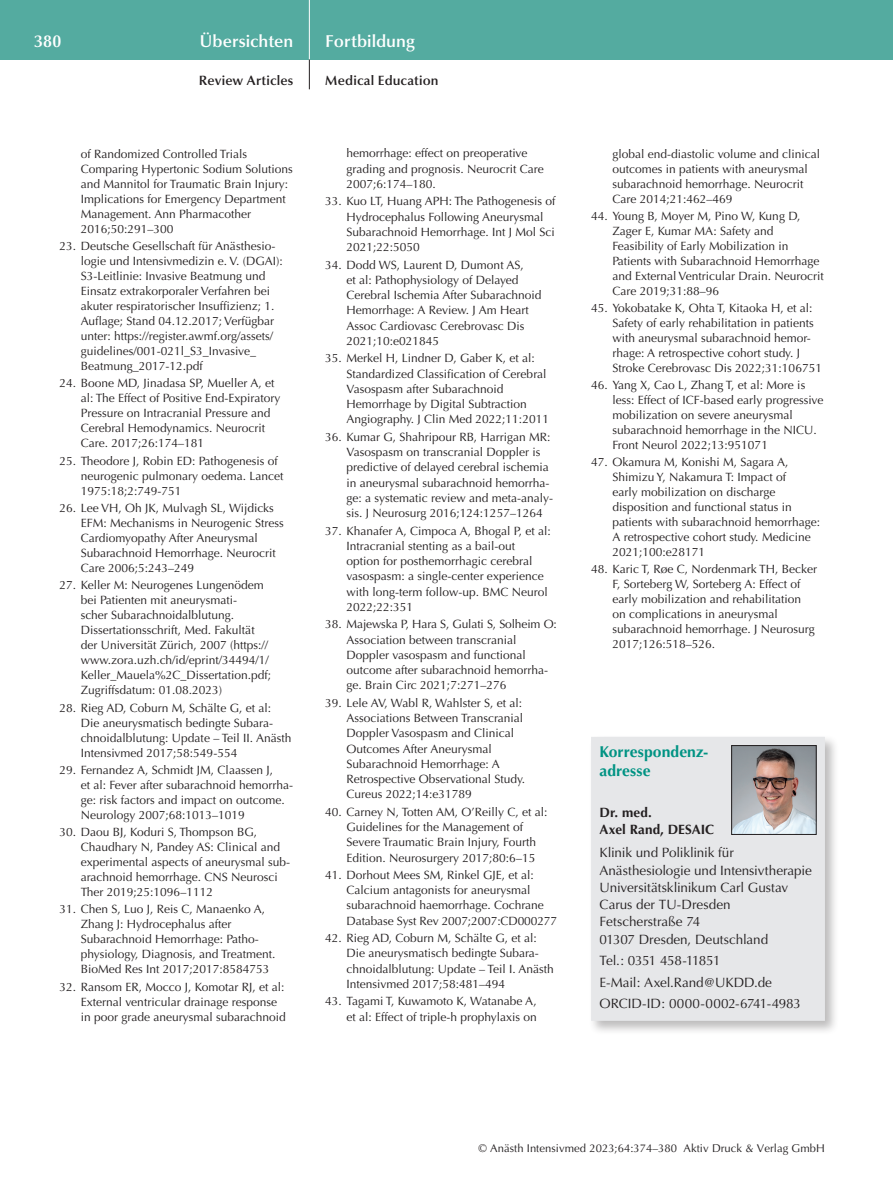
<style>
.page{position:relative;width:893px;height:1191px;background:#fff}
.page>*{position:absolute;margin:0;border:0;box-sizing:border-box;transform-origin:0 0}
.t1{font:600 17.25px "Optima";color:#fff}
.t2{font:700 15.75px/19.5px "Optima";color:#009383}
.t3{font:13.5px/17.2px "Optima";letter-spacing:-.005em;color:#231f20}
.t4{font:600 13.5px "Optima";letter-spacing:.01em;color:#231f20}
.t5{font:700 13.5px/17.2px "Optima";letter-spacing:.005em;color:#231f20}
.t6{font:12px/15px "Optima";color:#231f20}
.t7{font:11.25px "Optima";letter-spacing:.005em;color:#231f20}
</style>
<div class="page">
<div style="left:0;top:0;width:893px;height:60px;background:#54aba0"></div>
<hr style="left:309px;top:0;width:1px;height:60px;background:#fff">
<svg style="left:309px;top:60px;width:1px;height:29px"></svg>
<div style="left:589px;top:734px;width:250px;height:301px;background:#231f20;opacity:.3"></div>
<div style="left:591px;top:737px;width:234px;height:283px;background:#e6e7e9"></div>
<img style="left:733px;top:747px;width:81px;height:85px">
<div style="left:731px;top:745px;width:85px;height:89px;border:1px solid #231f20"></div>
<hr style="left:892px;top:92px;width:1px;height:1099px;background:#accfed">
<img style="left:892px;top:718px;width:1px;height:212px">
<img style="left:892px;top:300px;width:1px;height:203px">
<img style="left:892px;top:92px;width:1px;height:203px">
<img style="left:892px;top:509px;width:1px;height:203px">
<h1 class="t1" style="left:34px;top:31px;width:29px">380</h1>
<h1 class="t1" style="left:200px;top:31px;width:95px">Übersichten</h1>
<h1 class="t1" style="left:325px;top:31px;width:91px">Fortbildung</h1>
<p class="t4" style="left:199px;top:73px;width:96px">Review Articles</p>
<p class="t4" style="left:325px;top:73px;width:115px">Medical Education</p>
<p class="t6" style="left:81px;top:146px;width:214px">of Randomized Controlled Trials Comparing Hypertonic Sodium Solutions and Mannitol for Traumatic Brain Injury:<br>Implications for Emergency Department Management. Ann Pharmacother 2016;50:291–300</p>
<p class="t6" style="left:81px;top:238px;width:203px;text-indent:-21px">23. Deutsche Gesellschaft für Anästhesio&shy;logie und Intensivmedizin e. V. (DGAI):<br>S3-Leitlinie: Invasive Beatmung und Einsatz extrakorporaler Verfahren bei akuter respiratorischer Insuffizienz; 1.<br>Auflage; Stand 04.12.2017; Verfügbar unter: https://register.awmf.org/assets/ guidelines/001-021l_S3_Invasive_ Beatmung_2017-12.pdf</p>
<p class="t6" style="left:81px;top:376px;width:201px;text-indent:-21px">24. Boone MD, Jinadasa SP, Mueller A, et al: The Effect of Positive End-Expiratory Pressure on Intracranial Pressure and Cerebral Hemodynamics. Neurocrit Care. 2017;26:174–181</p>
<p class="t6" style="left:81px;top:453px;width:204px;text-indent:-21px">25. Theodore J, Robin ED: Pathogenesis of neurogenic pulmonary oedema. Lancet<br>1975:18;2:749-751</p>
<p class="t6" style="left:81px;top:500px;width:205px;text-indent:-21px">26. Lee VH, Oh JK, Mulvagh SL, Wijdicks EFM: Mechanisms in Neurogenic Stress Cardiomyopathy After Aneurysmal Subarachnoid Hemorrhage. Neurocrit Care 2006;5:243–249</p>
<p class="t6" style="left:81px;top:578px;width:192px;text-indent:-21px">27. Keller M: Neurogenes Lungenödem bei Patienten mit aneurysmati-<br>scher Subarachnoidalblutung.<br>Dissertationsschrift, Med. Fakultät der Universität Zürich, 2007 (https:// www.zora.uzh.ch/id/eprint/34494/1/ Keller_Mauela%2C_Dissertation.pdf; Zugriffsdatum: 01.08.2023)</p>
<p class="t6" style="left:81px;top:700px;width:212px;text-indent:-21px">28. Rieg AD, Coburn M, Schälte G, et al:<br>Die aneurysmatisch bedingte Subara&shy;chnoidalblutung: Update – Teil II. Anästh Intensivmed 2017;58:549-554</p>
<p class="t6" style="left:81px;top:762px;width:214px;text-indent:-21px">29. Fernandez A, Schmidt JM, Claassen J,<br>et al: Fever after subarachnoid hemorrha&shy;ge: risk factors and impact on outcome.<br>Neurology 2007;68:1013–1019</p>
<p class="t6" style="left:81px;top:824px;width:211px;text-indent:-21px">30. Daou BJ, Koduri S, Thompson BG, Chaudhary N, Pandey AS: Clinical and experimental aspects of aneurysmal sub&shy;arachnoid hemorrhage. CNS Neurosci Ther 2019;25:1096–1112</p>
<p class="t6" style="left:81px;top:902px;width:196px;text-indent:-21px">31. Chen S, Luo J, Reis C, Manaenko A, Zhang J: Hydrocephalus after Subarachnoid Hemorrhage: Patho&shy;physiology, Diagnosis, and Treatment.<br>BioMed Res Int 2017;2017:8584753</p>
<p class="t6" style="left:81px;top:979px;width:206px;text-indent:-21px">32. Ransom ER, Mocco J, Komotar RJ, et al:<br>External ventricular drainage response in poor grade aneurysmal subarachnoid</p>
<p class="t6" style="left:347px;top:146px;width:199px">hemorrhage: effect on preoperative grading and prognosis. Neurocrit Care<br>2007;6:174–180.</p>
<p class="t6" style="left:347px;top:194px;width:211px;text-indent:-21px">33. Kuo LT, Huang APH: The Pathogenesis of Hydrocephalus Following Aneurysmal Subarachnoid Hemorrhage. Int J Mol Sci 2021;22:5050</p>
<p class="t6" style="left:347px;top:257px;width:196px;text-indent:-21px">34. Dodd WS, Laurent D, Dumont AS,<br>et al: Pathophysiology of Delayed<br>Cerebral Ischemia After Subarachnoid<br>Hemorrhage: A Review. J Am Heart<br>Assoc Cardiovasc Cerebrovasc Dis<br>2021;10:e021845</p>
<p class="t6" style="left:347px;top:351px;width:204px;text-indent:-21px">35. Merkel H, Lindner D, Gaber K, et al:<br>Standardized Classification of Cerebral Vasospasm after Subarachnoid Hemorrhage by Digital Subtraction Angiography. J Clin Med 2022;11:2011</p>
<p class="t6" style="left:347px;top:429px;width:208px;text-indent:-21px">36. Kumar G, Shahripour RB, Harrigan MR:<br>Vasospasm on transcranial Doppler is predictive of delayed cerebral ischemia in aneurysmal subarachnoid hemorrha&shy;ge: a systematic review and meta-analy&shy;sis. J Neurosurg 2016;124:1257–1264</p>
<p class="t6" style="left:347px;top:523px;width:206px;text-indent:-21px">37. Khanafer A, Cimpoca A, Bhogal P, et al:<br>Intracranial stenting as a bail-out option for posthemorrhagic cerebral vasospasm: a single-center experience with long-term follow-up. BMC Neurol 2022;22:351</p>
<p class="t6" style="left:347px;top:616px;width:212px;text-indent:-21px">38. Majewska P, Hara S, Gulati S, Solheim O:<br>Association between transcranial Doppler vasospasm and functional outcome after subarachnoid hemorrha&shy;ge. Brain Circ 2021;7:271–276</p>
<p class="t6" style="left:347px;top:695px;width:180px;text-indent:-21px">39. Lele AV, Wabl R, Wahlster S, et al:<br>Associations Between Transcranial<br>Doppler Vasospasm and Clinical<br>Outcomes After Aneurysmal<br>Subarachnoid Hemorrhage: A<br>Retrospective Observational Study.<br>Cureus 2022;14:e31789</p>
<p class="t6" style="left:347px;top:804px;width:202px;text-indent:-21px">40. Carney N, Totten AM, O’Reilly C, et al:<br>Guidelines for the Management of Severe Traumatic Brain Injury, Fourth Edition. Neurosurgery 2017;80:6–15</p>
<p class="t6" style="left:347px;top:867px;width:212px;text-indent:-21px">41. Dorhout Mees SM, Rinkel GJE, et al:<br>Calcium antagonists for aneurysmal subarachnoid haemorrhage. Cochrane Database Syst Rev 2007;2007:CD000277</p>
<p class="t6" style="left:347px;top:930px;width:209px;text-indent:-21px">42. Rieg AD, Coburn M, Schälte G, et al:<br>Die aneurysmatisch bedingte Subara&shy;chnoidalblutung: Update – Teil I. Anästh Intensivmed 2017;58:481–494</p>
<p class="t6" style="left:325px;top:993px;width:213px;text-align:right">43. Tagami T, Kuwamoto K, Watanabe A, et al: Effect of triple-h prophylaxis on</p>
<p class="t6" style="left:612px;top:146px;width:209px">global end-diastolic volume and clinical outcomes in patients with aneurysmal subarachnoid hemorrhage. Neurocrit Care 2014;21:462–469</p>
<p class="t6" style="left:612px;top:208px;width:213px;text-indent:-21px">44. Young B, Moyer M, Pino W, Kung D, Zager E, Kumar MA: Safety and Feasibility of Early Mobilization in Patients with Subarachnoid Hemorrhage and External Ventricular Drain. Neurocrit Care 2019;31:88–96</p>
<p class="t6" style="left:612px;top:300px;width:211px;text-indent:-21px">45. Yokobatake K, Ohta T, Kitaoka H, et al:<br>Safety of early rehabilitation in patients with aneurysmal subarachnoid hemor&shy;rhage: A retrospective cohort study. J Stroke Cerebrovasc Dis 2022;31:106751</p>
<p class="t6" style="left:612px;top:378px;width:213px;text-indent:-21px">46. Yang X, Cao L, Zhang T, et al: More is less: Effect of ICF-based early progressive mobilization on severe aneurysmal subarachnoid hemorrhage in the NICU.<br>Front Neurol 2022;13:951071</p>
<p class="t6" style="left:612px;top:455px;width:209px;text-indent:-21px">47. Okamura M, Konishi M, Sagara A, Shimizu Y, Nakamura T: Impact of<br>early mobilization on discharge disposition and functional status in patients with subarachnoid hemorrhage:<br>A retrospective cohort study. Medicine 2021;100:e28171</p>
<p class="t6" style="left:612px;top:562px;width:206px;text-indent:-21px">48. Karic T, Røe C, Nordenmark TH, Becker F, Sorteberg W, Sorteberg A: Effect of early mobilization and rehabilitation on complications in aneurysmal subarachnoid hemorrhage. J Neurosurg 2017;126:518–526.</p>
<h2 class="t2" style="left:600px;top:742px;width:110px">Korrespondenz&shy;adresse</h2>
<p class="t5" style="left:600px;top:804px;width:116px">Dr. med.<br>Axel Rand, DESAIC</p>
<p class="t3" style="left:600px;top:844px;width:214px">Klinik und Poliklinik für<br>Anästhesiologie und Intensivtherapie<br>Universitätsklinikum Carl Gustav<br>Carus der TU-Dresden<br>Fetscherstraße 74<br>01307 Dresden, Deutschland</p>
<p class="t3" style="left:600px;top:950px;width:203px;line-height:21.5px">Tel.: 0351 458-11851<br>E-Mail: Axel.Rand@UKDD.de<br>ORCID-ID: 0000-0002-6741-4983</p>
<p class="t7" style="left:478px;top:1142px;width:348px">© Anästh Intensivmed 2023;64:374–380 Aktiv Druck &amp; Verlag GmbH</p>
</div>
